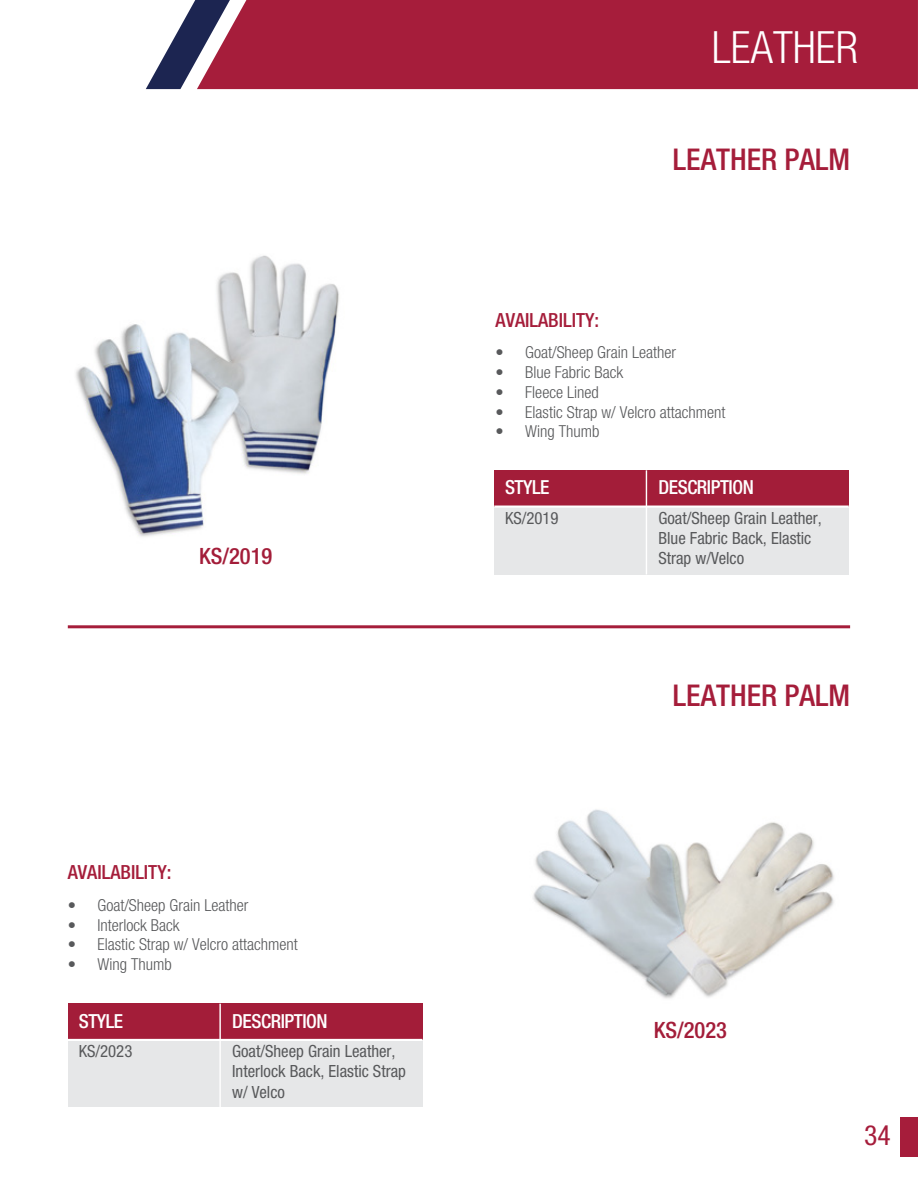
<style>
.page{position:relative;width:918px;height:1188px;background:#fff}
.page>*{position:absolute;margin:0;border:0;box-sizing:border-box;transform-origin:0 0}
.t1{font:300 condensed 44.55px "Helvetica Neue LT Std";color:#fff}
.t2{font:500 condensed 30px "Helvetica Neue LT Std";color:#a51d3a}
.t3{font:condensed 27.75px "Helvetica Neue LT Std";color:#a61d3b}
.t4{font:500 condensed 22.5px "Helvetica Neue LT Std";color:#a31d39}
.t5{font:500 condensed 19.5px "Helvetica Neue LT Std";color:#a51d3a}
.t6{font:500 condensed 19.35px "Helvetica Neue LT Std";letter-spacing:-.02em;color:#fff}
.t7{font:condensed 16.8px/20.1px "Helvetica Neue LT Std";color:#58595b}
.t8{font:300 condensed 16.5px "Helvetica Neue LT Std";color:#58595b}
</style>
<div class="page">
<div style="left:494px;top:470px;width:355px;height:104px;background:#e6e7e8"></div>
<div style="left:494px;top:470px;width:355px;height:37px;background:#a31d39"></div>
<hr style="left:646px;top:470px;width:1px;height:104px;background:#fff">
<hr style="left:494px;top:506px;width:355px;height:2px;background:#fff">
<img style="left:76px;top:255px;width:263px;height:282px">
<div style="left:68px;top:1004px;width:355px;height:103px;background:#e6e7e8"></div>
<div style="left:68px;top:1004px;width:355px;height:36px;background:#a31d39"></div>
<hr style="left:219px;top:1004px;width:2px;height:103px;background:#fff">
<hr style="left:68px;top:1039px;width:355px;height:2px;background:#fff">
<img style="left:533px;top:809px;width:301px;height:190px">
<hr style="left:68px;top:625px;width:782px;height:3px;background:#a51d3a">
<div style="left:900px;top:1117px;width:18px;height:40px;background:#a61d3b"></div>
<div style="left:230px;top:0;width:688px;height:89px;background:#a61d3b"></div>
<svg style="left:146px;top:0;width:84px;height:89px"></svg>
<h3 class="t4" style="left:199px;top:542px;width:75px">KS/2019</h3>
<p class="t5" style="left:68px;top:861px;width:105px">AVAILABILITY:</p>
<p class="t8" style="left:68px;top:896px;width:182px">• Goat/Sheep Grain Leather</p>
<p class="t8" style="left:68px;top:915px;width:113px">• Interlock Back</p>
<p class="t8" style="left:68px;top:935px;width:231px">• Elastic Strap w/ Velcro attachment</p>
<p class="t8" style="left:68px;top:955px;width:105px">• Wing Thumb</p>
<p class="t6" style="left:79px;top:1009px;width:46px">STYLE</p>
<p class="t6" style="left:232px;top:1009px;width:97px">DESCRIPTION</p>
<p class="t7" style="left:79px;top:1041px;width:55px">KS/2023</p>
<p class="t7" style="left:232px;top:1041px;width:175px">Goat/Sheep Grain Leather,<br>Interlock Back, Elastic Strap w/ Velco</p>
<h1 class="t1" style="left:712px;top:22px;width:147px">LEATHER</h1>
<h2 class="t2" style="left:673px;top:142px;width:179px">LEATHER PALM</h2>
<p class="t5" style="left:496px;top:308px;width:105px">AVAILABILITY:</p>
<p class="t8" style="left:496px;top:343px;width:182px">• Goat/Sheep Grain Leather</p>
<p class="t8" style="left:496px;top:363px;width:129px">• Blue Fabric Back</p>
<p class="t8" style="left:496px;top:383px;width:105px">• Fleece Lined</p>
<p class="t8" style="left:496px;top:402px;width:231px">• Elastic Strap w/ Velcro attachment</p>
<p class="t8" style="left:496px;top:422px;width:105px">• Wing Thumb</p>
<p class="t6" style="left:505px;top:476px;width:46px">STYLE</p>
<p class="t6" style="left:658px;top:476px;width:97px">DESCRIPTION</p>
<p class="t7" style="left:505px;top:508px;width:55px">KS/2019</p>
<p class="t7" style="left:658px;top:508px;width:165px">Goat/Sheep Grain Leather,<br>Blue Fabric Back, Elastic<br>Strap w/Velco</p>
<h2 class="t2" style="left:673px;top:677px;width:179px">LEATHER PALM</h2>
<h3 class="t4" style="left:654px;top:1017px;width:75px">KS/2023</h3>
<h3 class="t3" style="left:864px;top:1119px;width:28px">34</h3>
</div>
